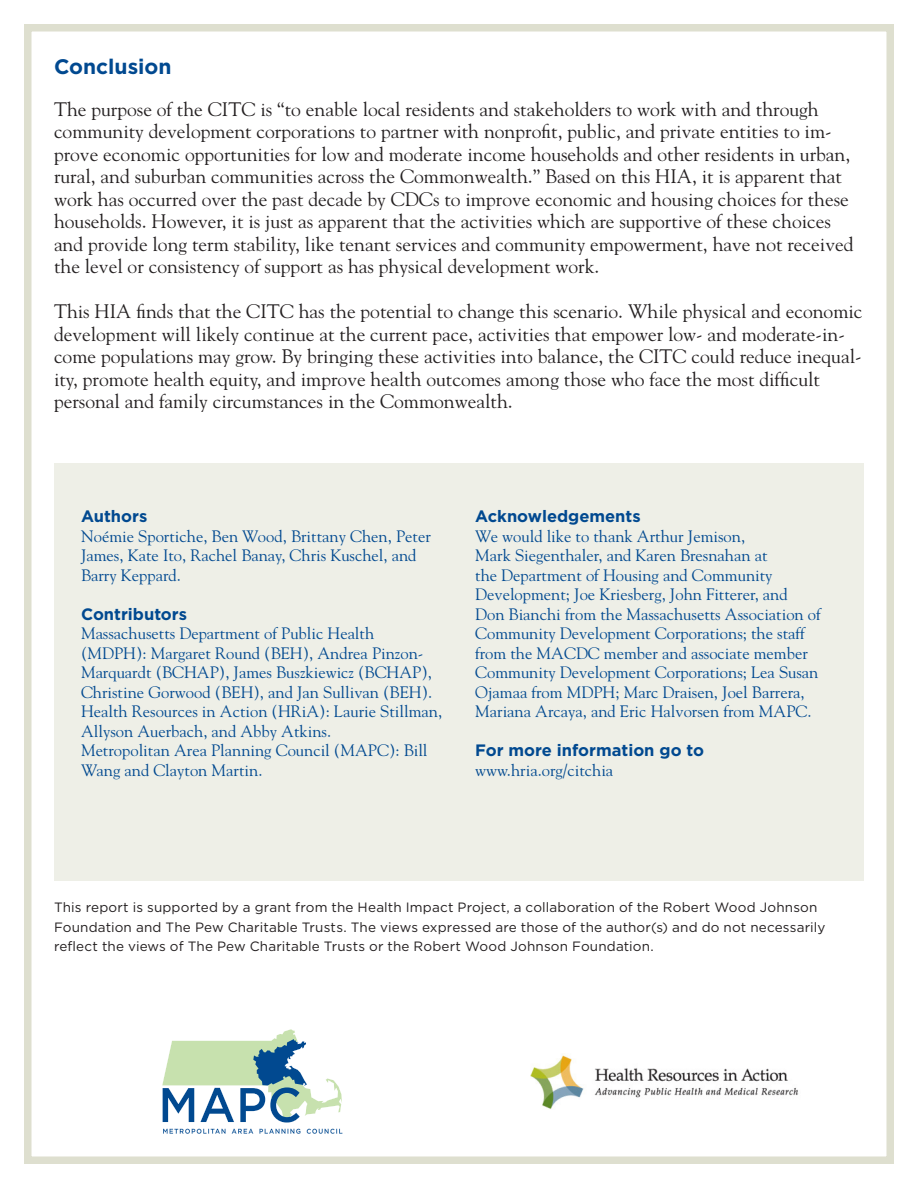
<style>
.page{position:relative;width:918px;height:1188px;background:#fff}
.page>*{position:absolute;margin:0;border:0;box-sizing:border-box;transform-origin:0 0}
.t1{font:700 21px "Gotham HTF";color:#014990}
.t2{font:19.5px/22.5px "Goudy Std";color:#231f20}
.t3{font:16.5px/19.5px "Goudy Std";color:#014990}
.t4{font:700 16.5px "Gotham HTF";color:#014990}
.t5{font:13.5px/19.5px "Gotham HTF";letter-spacing:.01em;color:#231f20}
</style>
<div class="page">
<svg style="left:163px;top:1129px;width:180px;height:5px"></svg>
<svg style="left:162px;top:1029px;width:180px;height:94px"></svg>
<div style="left:24px;top:24px;width:870px;height:1140px;border:8px solid #dedfcf"></div>
<div style="left:54px;top:464px;width:810px;height:417px;background:#eeefe7"></div>
<img style="left:531px;top:1054px;width:268px;height:55px">
<p class="t1" style="left:54px;top:54px;width:119px">Conclusion</p>
<p class="t2" style="left:54px;top:97px;width:801px">The purpose of the CITC is “to enable local residents and stakeholders to work with and through community development corporations to partner with nonprofit, public, and private entities to im&shy;prove economic opportunities for low and moderate income households and other residents in urban, rural, and suburban communities across the Commonwealth.” Based on this HIA, it is apparent that work has occurred over the past decade by CDCs to improve economic and housing choices for these households. However, it is just as apparent that the activities which are supportive of these choices and provide long term stability, like tenant services and community empowerment, have not received the level or consistency of support as has physical development work.</p>
<p class="t2" style="left:54px;top:300px;width:810px">This HIA finds that the CITC has the potential to change this scenario. While physical and economic development will likely continue at the current pace, activities that empower low- and moderate-in&shy;come populations may grow. By bringing these activities into balance, the CITC could reduce inequal&shy;ity, promote health equity, and improve health outcomes among those who face the most difficult personal and family circumstances in the Commonwealth.</p>
<p class="t4" style="left:81px;top:507px;width:68px">Authors</p>
<p class="t3" style="left:81px;top:526px;width:351px">Noémie Sportiche, Ben Wood, Brittany Chen, Peter<br>James, Kate Ito, Rachel Banay, Chris Kuschel, and<br>Barry Keppard.</p>
<p class="t4" style="left:81px;top:604px;width:108px">Contributors</p>
<p class="t3" style="left:81px;top:623px;width:353px">Massachusetts Department of Public Health (MDPH): Margaret Round (BEH), Andrea Pinzon-Marquardt (BCHAP), James Buszkiewicz (BCHAP), Christine Gorwood (BEH), and Jan Sullivan (BEH).</p>
<p class="t3" style="left:81px;top:701px;width:363px">Health Resources in Action (HRiA): Laurie Stillman,<br>Allyson Auerbach, and Abby Atkins.</p>
<p class="t3" style="left:81px;top:740px;width:348px">Metropolitan Area Planning Council (MAPC): Bill<br>Wang and Clayton Martin.</p>
<p class="t4" style="left:475px;top:507px;width:167px">Acknowledgements</p>
<p class="t3" style="left:475px;top:526px;width:347px">We would like to thank Arthur Jemison,<br>Mark Siegenthaler, and Karen Bresnahan at<br>the Department of Housing and Community Development; Joe Kriesberg, John Fitterer, and Don Bianchi from the Massachusetts Association of Community Development Corporations; the staff from the MACDC member and associate member Community Development Corporations; Lea Susan Ojamaa from MDPH; Marc Draisen, Joel Barrera, Mariana Arcaya, and Eric Halvorsen from MAPC.</p>
<p class="t4" style="left:475px;top:741px;width:230px">For more information go to</p>
<p class="t3" style="left:475px;top:760px;width:140px">www.hria.org/citchia</p>
<p class="t5" style="left:54px;top:897px;width:773px">This report is supported by a grant from the Health Impact Project, a collaboration of the Robert Wood Johnson<br>Foundation and The Pew Charitable Trusts. The views expressed are those of the author(s) and do not necessarily reflect the views of The Pew Charitable Trusts or the Robert Wood Johnson Foundation.</p>
</div>
